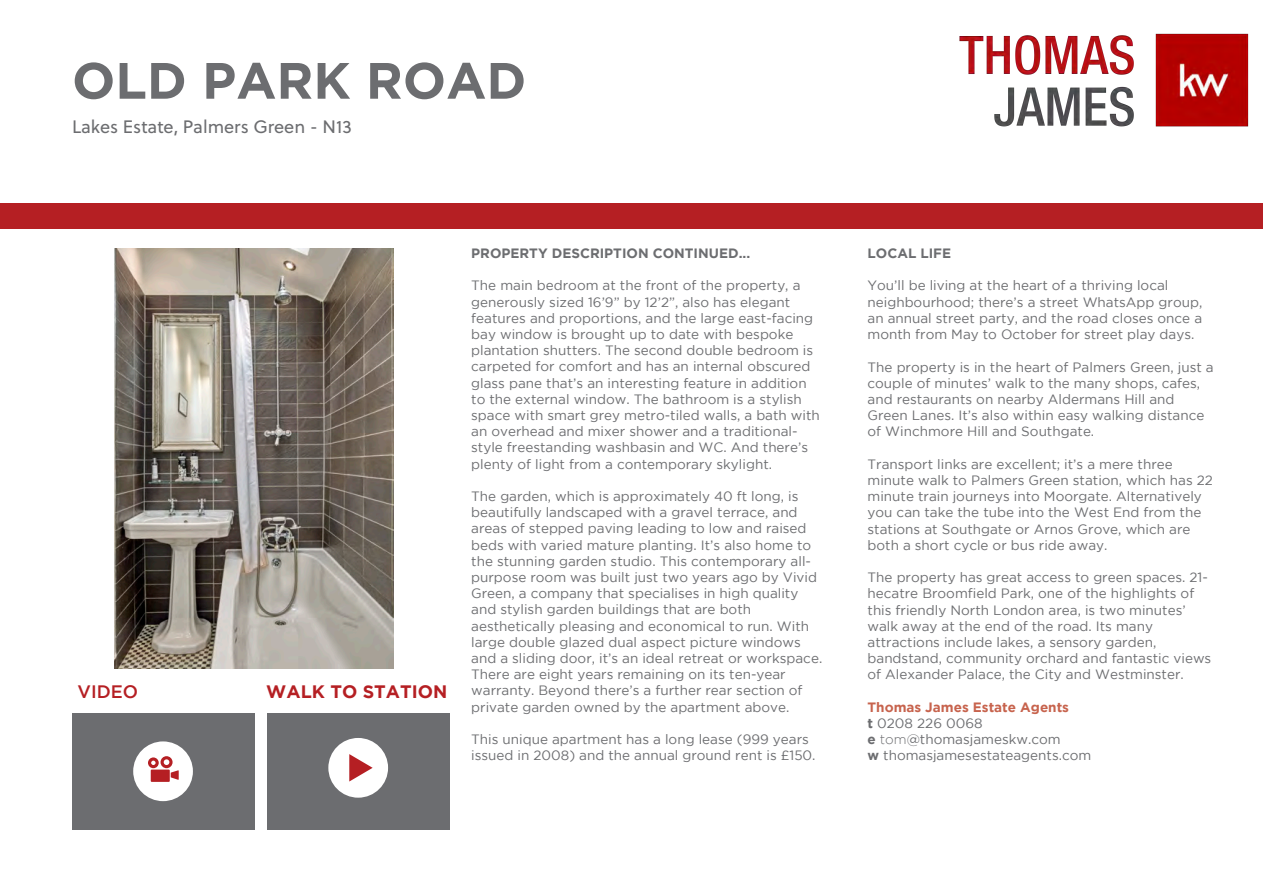
<style>
.page{position:relative;width:1263px;height:893px;background:#fff}
.page>*{position:absolute;margin:0;border:0;box-sizing:border-box;transform-origin:0 0}
.t1{font:700 51px "Gotham";color:#6c6d70}
.t2{font:18px "Soleil";color:#6c6d70}
.Subtitle-_Left_Align{font:700 18px "Gotham";color:#b51f23}
.Subtitle-_Left_Align-2{font:500 18px "Gotham";color:#b51f23}
.Body_Text_-_Left_Ali{font:13.5px/16.2px "Gotham";color:#6c6d70}
.Body_Text_-_Left_Ali-2{font:700 13.5px "Gotham";color:#6c6d70}
.s1{font-weight:700;color:#c7634d}
.s2{font-weight:700}
.s3{font-weight:300}
</style>
<div class="page">
<div style="left:0;top:204px;width:1263px;height:25px;background:#b51f23"></div>
<img style="left:114px;top:249px;width:280px;height:419px">
<div style="left:72px;top:713px;width:182px;height:117px;background:#6c6d70"></div>
<div style="left:267px;top:713px;width:183px;height:117px;background:#6c6d70"></div>
<div style="left:328px;top:738px;width:60px;height:60px;background:#fff;border-radius:50%"></div>
<svg style="left:349px;top:754px;width:24px;height:27px"></svg>
<div style="left:133px;top:741px;width:60px;height:60px;background:#fff;border-radius:50%"></div>
<div style="left:151px;top:770px;width:19px;height:12px;background:#b51f23"></div>
<svg style="left:148px;top:756px;width:31px;height:24px"></svg>
<img style="left:959px;top:33px;width:290px;height:94px">
<h1 class="t1" style="left:72px;top:51px;width:456px">OLD PARK ROAD</h1>
<h2 class="t2" style="left:72px;top:116px;width:281px">Lakes Estate, Palmers Green - N13</h2>
<p class="Subtitle-_Left_Align-2" style="left:78px;top:681px;width:62px">VIDEO</p>
<p class="Subtitle-_Left_Align" style="left:266px;top:681px;width:183px">WALK TO STATION</p>
<p class="Body_Text_-_Left_Ali-2" style="left:471px;top:245px;width:280px">PROPERTY DESCRIPTION CONTINUED...</p>
<p class="Body_Text_-_Left_Ali" style="left:471px;top:277px;width:350px">The main bedroom at the front of the property, a generously sized 16’9” by 12’2”, also has elegant features and proportions, and the large east-facing bay window is brought up to date with bespoke plantation shutters. The second double bedroom is carpeted for comfort and has an internal obscured glass pane that’s an interesting feature in addition to the external window. The bathroom is a stylish space with smart grey metro-tiled walls, a bath with an overhead and mixer shower and a traditional&shy;style freestanding washbasin and WC. And there’s plenty of light from a contemporary skylight.</p>
<p class="Body_Text_-_Left_Ali" style="left:471px;top:488px;width:353px">The garden, which is approximately 40 ft long, is beautifully landscaped with a gravel terrace, and areas of stepped paving leading to low and raised beds with varied mature planting. It’s also home to the stunning garden studio. This contemporary all&shy;purpose room was built just two years ago by Vivid Green, a company that specialises in high quality and stylish garden buildings that are both aesthetically pleasing and economical to run. With large double glazed dual aspect picture windows and a sliding door, it’s an ideal retreat or workspace.<br>There are eight years remaining on its ten-year warranty. Beyond there’s a further rear section of private garden owned by the apartment above.</p>
<p class="Body_Text_-_Left_Ali" style="left:471px;top:731px;width:346px">This unique apartment has a long lease (999 years issued in 2008) and the annual ground rent is £150.</p>
<p class="Body_Text_-_Left_Ali-2" style="left:867px;top:245px;width:85px">LOCAL LIFE</p>
<p class="Body_Text_-_Left_Ali" style="left:867px;top:277px;width:336px">You’ll be living at the heart of a thriving local neighbourhood; there’s a street WhatsApp group, an annual street party, and the road closes once a month from May to October for street play days.</p>
<p class="Body_Text_-_Left_Ali" style="left:867px;top:358px;width:348px">The property is in the heart of Palmers Green, just a couple of minutes’ walk to the many shops, cafes, and restaurants on nearby Aldermans Hill and Green Lanes. It’s also within easy walking distance of Winchmore Hill and Southgate.</p>
<p class="Body_Text_-_Left_Ali" style="left:867px;top:456px;width:347px">Transport links are excellent; it’s a mere three minute walk to Palmers Green station, which has 22 minute train journeys into Moorgate. Alternatively you can take the tube into the West End from the stations at Southgate or Arnos Grove, which are both a short cycle or bus ride away.</p>
<p class="Body_Text_-_Left_Ali" style="left:867px;top:569px;width:345px">The property has great access to green spaces. 21- hecatre Broomfield Park, one of the highlights of this friendly North London area, is two minutes’ walk away at the end of the road. Its many attractions include lakes, a sensory garden, bandstand, community orchard and fantastic views of Alexander Palace, the City and Westminster.</p>
<p class="Body_Text_-_Left_Ali" style="left:867px;top:699px;width:225px"><span class="s1">T</span><span class="s1">homas James Estate Agents<br></span><span class="s2">t</span> 0208 226 0068<br><span class="s2">e</span> <span class="s3">tom</span>@thomasjameskw.com<br><span class="s2">w</span> thomasjamesestateagents.com</p>
</div>
